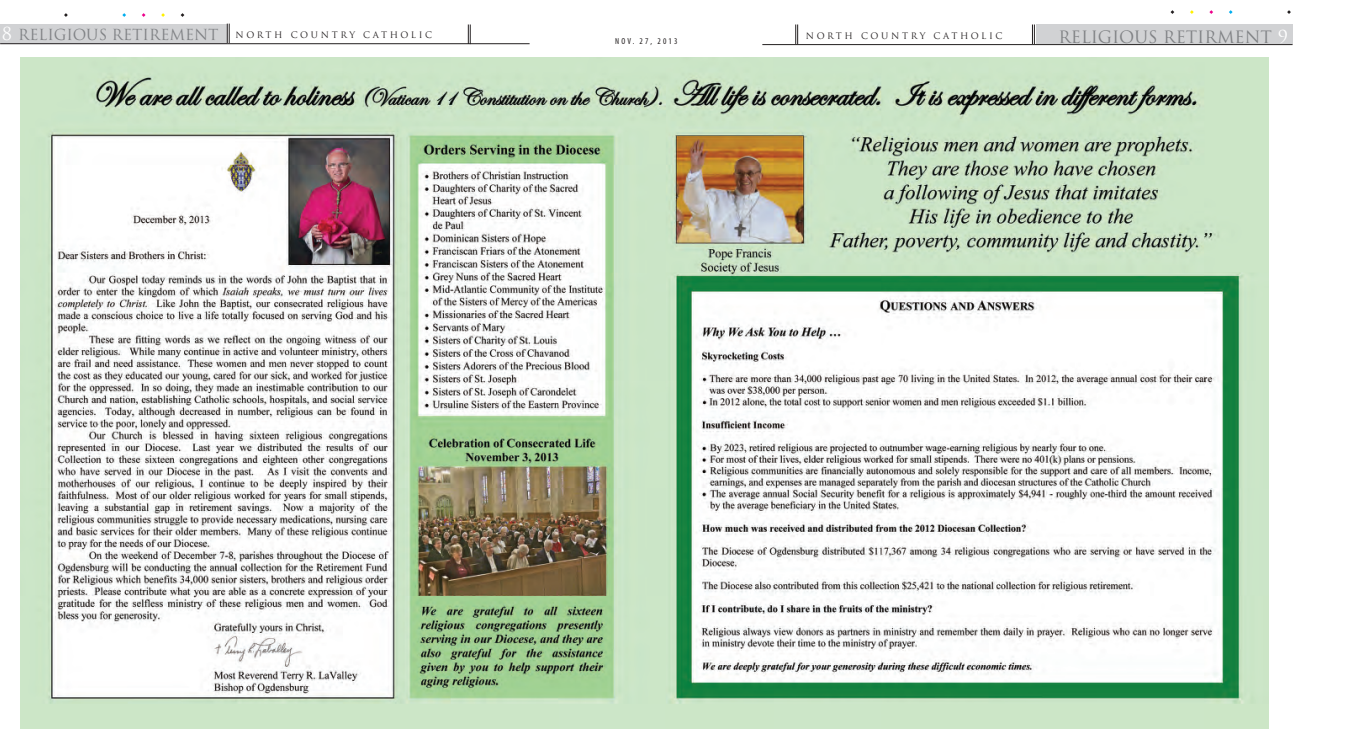
<style>
.page{position:relative;width:1355px;height:756px;background:#fff}
.page>*{position:absolute;margin:0;border:0;box-sizing:border-box;transform-origin:0 0}
.t1{font:16.62px "Trajan";color:#808285}
.t2{font:8.75px "Trajan";letter-spacing:.3em;color:#231f20}
.t3{font:condensed 8.75px "Myriad";letter-spacing:.25em;color:#231f20}
.s1{font-size:17.5px;color:#fff}
.s2{font-size:14.88px;color:#808285}
</style>
<div class="page">
<svg style="left:1209px;top:10px;width:4px;height:4px"></svg>
<svg style="left:1170px;top:10px;width:4px;height:4px"></svg>
<svg style="left:161px;top:13px;width:4px;height:4px"></svg>
<svg style="left:122px;top:13px;width:4px;height:4px"></svg>
<svg style="left:64px;top:13px;width:4px;height:4px"></svg>
<svg style="left:181px;top:13px;width:3px;height:4px"></svg>
<div style="left:0;top:24px;width:226px;height:20px;background:#d1d2d4"></div>
<svg style="left:227px;top:24px;width:3px;height:19px"></svg>
<svg style="left:468px;top:25px;width:3px;height:18px"></svg>
<hr style="left:0;top:43px;width:529px;height:1px;background:#231f20">
<img style="left:20px;top:58px;width:1248px;height:670px">
<div style="left:1035px;top:25px;width:257px;height:19px;background:#d1d2d4"></div>
<svg style="left:795px;top:24px;width:3px;height:20px"></svg>
<svg style="left:1032px;top:25px;width:3px;height:19px"></svg>
<hr style="left:762px;top:44px;width:530px;height:1px;background:#231f20">
<p class="t2" style="left:2px;top:30px;width:432px"><span class="s1">8</span> <span class="s2">RELIGIOUS RETIREMENT</span> NORTH COUNTRY CATHOLIC</p>
<p class="t2" style="left:806px;top:31px;width:198px">NORTH COUNTRY CATHOLIC</p>
<h1 class="t1" style="left:1058px;top:27px;width:231px">RELIGIOUS RETIRMENT <span class="s1">9</span></h1>
<p class="t3" style="left:615px;top:38px;width:64px">NOV. 27, 2013</p>
</div>
